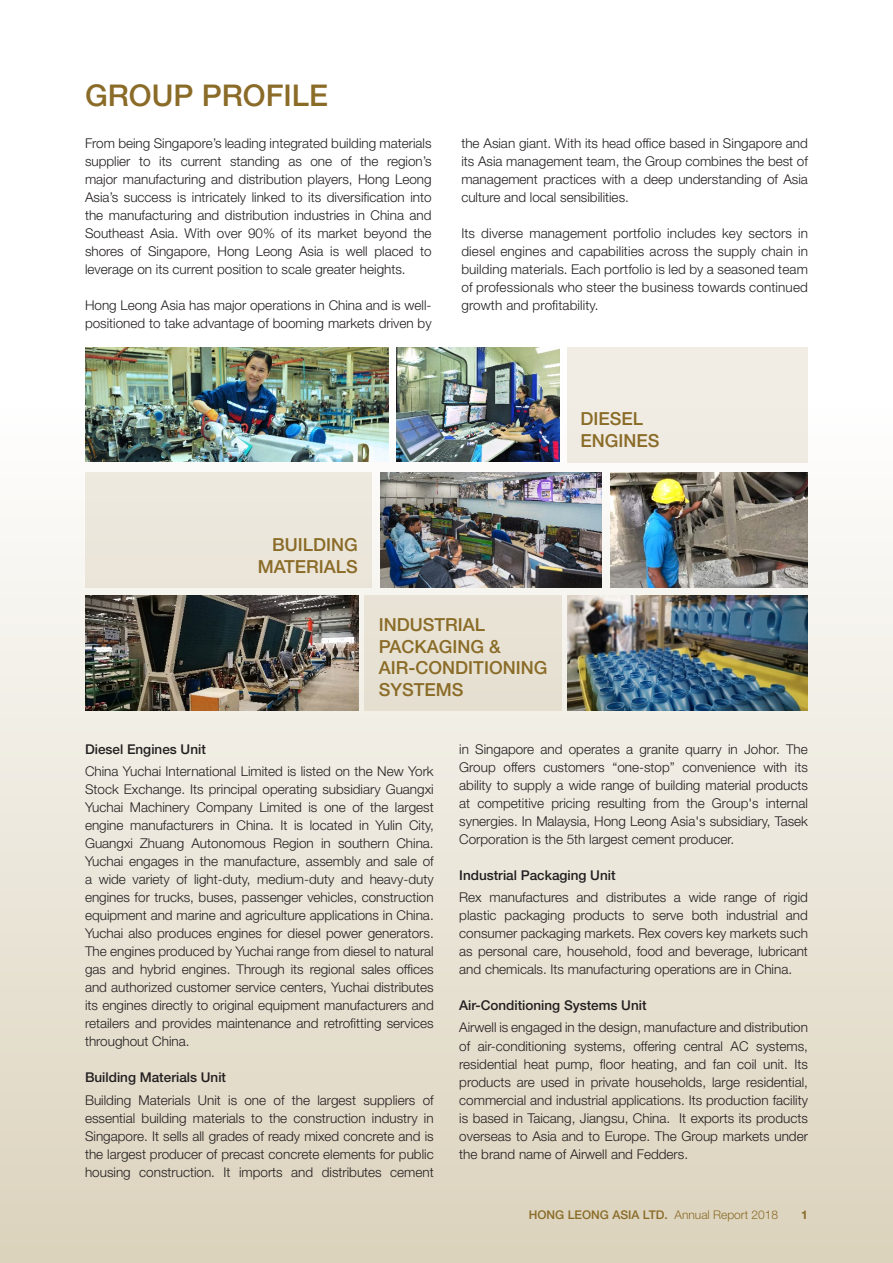
<style>
.page{position:relative;width:893px;height:1263px;background:#fff}
.page>*{position:absolute;margin:0;border:0;box-sizing:border-box;transform-origin:0 0}
.t1{font:500 30px "Helvetica Neue LT Std";color:#8a6b27}
.t2{font:500 18px/21.6px "Helvetica Neue LT Std";color:#8a6b27;text-align:right}
.t3{font:300 13.5px/18px "Helvetica Neue LT Std";color:#231f20;text-align:justify}
.t4{font:500 13.5px "Helvetica Neue LT Std";color:#231f20}
.t5{font:500 12px "Helvetica Neue LT Std";color:#8a6b27}
.t6{font:700 12px "Helvetica Neue LT Std";color:#8a6b27}
.s1{font-weight:300}
</style>
<div class="page">
<div style="left:0;top:353px;width:893px;height:910px;background:linear-gradient(to bottom,#feffff,#dcd3bd)"></div>
<img style="left:397px;top:347px;width:162px;height:115px">
<div style="left:568px;top:347px;width:240px;height:115px;background:#f1ede5"></div>
<img style="left:85px;top:347px;width:303px;height:115px">
<div style="left:85px;top:472px;width:287px;height:115px;background:#ebe7dc"></div>
<img style="left:610px;top:472px;width:198px;height:115px">
<img style="left:380px;top:472px;width:221px;height:115px">
<div style="left:364px;top:596px;width:198px;height:115px;background:#e7e1d3"></div>
<img style="left:85px;top:596px;width:274px;height:115px">
<img style="left:568px;top:596px;width:240px;height:115px">
<p class="t1" style="left:85px;top:78px;width:244px">GROUP PROFILE</p>
<p class="t3" style="left:85px;top:134px;width:348px">From being Singapore’s leading integrated building materials supplier to its current standing as one of the region’s major manufacturing and distribution players, Hong Leong Asia’s success is intricately linked to its diversification into the manufacturing and distribution industries in China and Southeast Asia. With over 90% of its market beyond the shores of Singapore, Hong Leong Asia is well placed to leverage on its current position to scale greater heights.</p>
<p class="t3" style="left:85px;top:296px;width:348px">Hong Leong Asia has major operations in China and is well&shy;positioned to take advantage of booming markets driven by</p>
<p class="t3" style="left:461px;top:134px;width:348px">the Asian giant. With its head office based in Singapore and its Asia management team, the Group combines the best of management practices with a deep understanding of Asia culture and local sensibilities.</p>
<p class="t3" style="left:461px;top:224px;width:348px">Its diverse management portfolio includes key sectors in diesel engines and capabilities across the supply chain in building materials. Each portfolio is led by a seasoned team of professionals who steer the business towards continued growth and profitability.</p>
<p class="t2" style="left:580px;top:408px;width:64px">DIESEL</p>
<p class="t2" style="left:580px;top:429px;width:81px">ENGINES</p>
<p class="t2" style="left:258px;top:533px;width:102px">BUILDING<br>MATERIALS</p>
<p class="t2" style="left:379px;top:614px;width:170px;text-align:left">INDUSTRIAL<br>PACKAGING &amp;<br>AIR-CONDITIONING<br>SYSTEMS</p>
<p class="t4" style="left:85px;top:741px;width:122px">Diesel Engines Unit</p>
<p class="t3" style="left:85px;top:762px;width:350px">China Yuchai International Limited is listed on the New York Stock Exchange. Its principal operating subsidiary Guangxi Yuchai Machinery Company Limited is one of the largest engine manufacturers in China. It is located in Yulin City, Guangxi Zhuang Autonomous Region in southern China.<br>Yuchai engages in the manufacture, assembly and sale of a wide variety of light-duty, medium-duty and heavy-duty engines for trucks, buses, passenger vehicles, construction equipment and marine and agriculture applications in China.<br>Yuchai also produces engines for diesel power generators.<br>The engines produced by Yuchai range from diesel to natural gas and hybrid engines. Through its regional sales offices and authorized customer service centers, Yuchai distributes its engines directly to original equipment manufacturers and retailers and provides maintenance and retrofitting services throughout China.</p>
<p class="t4" style="left:85px;top:1069px;width:143px">Building Materials Unit</p>
<p class="t3" style="left:85px;top:1090px;width:350px">Building Materials Unit is one of the largest suppliers of essential building materials to the construction industry in Singapore. It sells all grades of ready mixed concrete and is the largest producer of precast concrete elements for public housing construction. It imports and distributes cement</p>
<p class="t3" style="left:459px;top:740px;width:350px">in Singapore and operates a granite quarry in Johor. The Group offers customers “one-stop” convenience with its ability to supply a wide range of building material products at competitive pricing resulting from the Group's internal synergies. In Malaysia, Hong Leong Asia's subsidiary, Tasek Corporation is the 5th largest cement producer.</p>
<p class="t4" style="left:459px;top:867px;width:158px">Industrial Packaging Unit</p>
<p class="t3" style="left:459px;top:888px;width:350px">Rex manufactures and distributes a wide range of rigid plastic packaging products to serve both industrial and consumer packaging markets. Rex covers key markets such as personal care, household, food and beverage, lubricant and chemicals. Its manufacturing operations are in China.</p>
<p class="t4" style="left:459px;top:997px;width:189px">Air-Conditioning Systems Unit</p>
<p class="t3" style="left:459px;top:1018px;width:350px">Airwell is engaged in the design, manufacture and distribution of air-conditioning systems, offering central AC systems, residential heat pump, floor heating, and fan coil unit. Its products are used in private households, large residential, commercial and industrial applications. Its production facility is based in Taicang, Jiangsu, China. It exports its products overseas to Asia and to Europe. The Group markets under the brand name of Airwell and Fedders.</p>
<p class="t5" style="left:529px;top:1208px;width:251px">HONG LEONG ASIA LTD. <span class="s1">Annual Report 2018</span></p>
<p class="t6" style="left:801px;top:1207px;width:8px">1</p>
</div>
